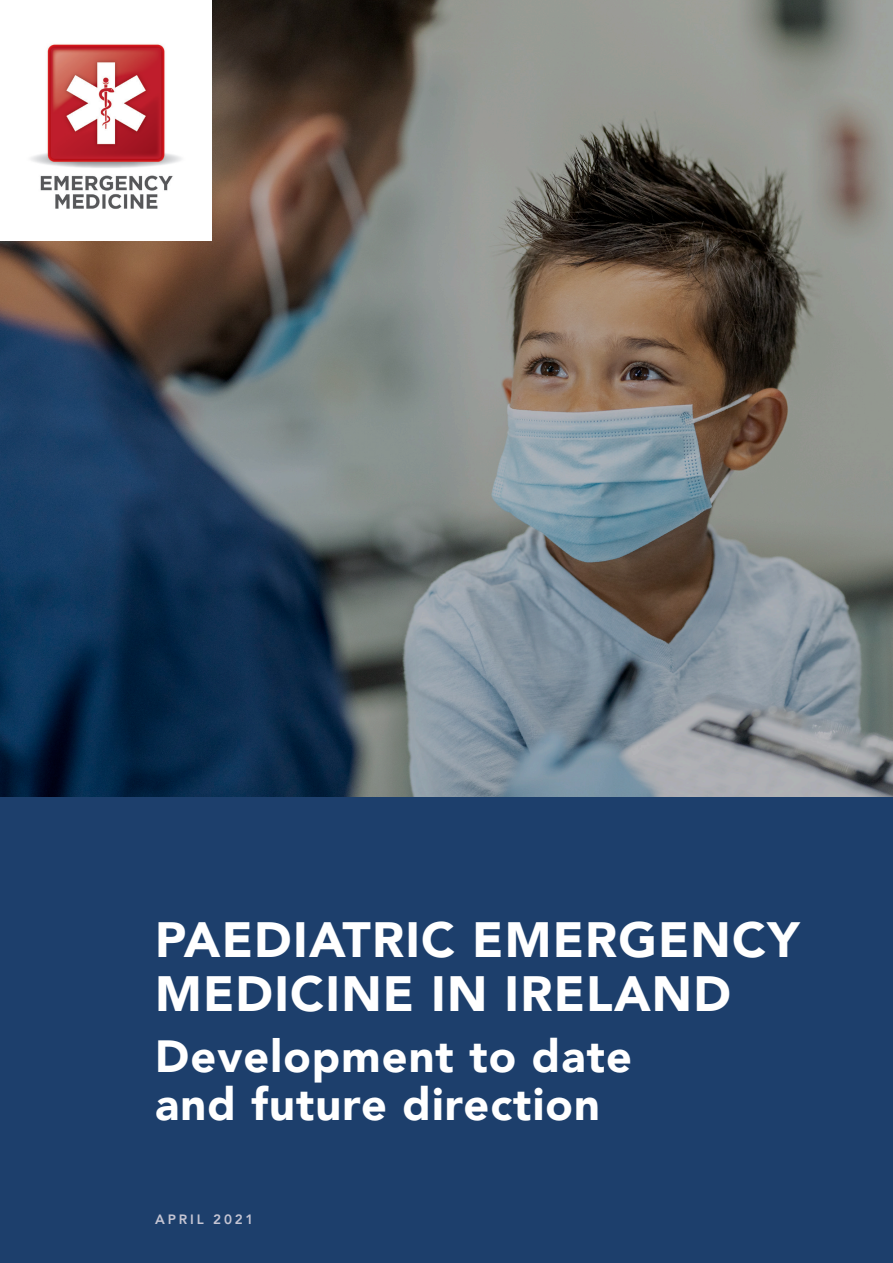
<style>
.page{position:relative;width:893px;height:1263px;background:#fff}
.page>*{position:absolute;margin:0;border:0;box-sizing:border-box;transform-origin:0 0}
.t1{font:900 49.5px "Avenir";letter-spacing:.025em;color:#fff}
.t2{font:900 45px "Avenir";letter-spacing:.025em;color:#fff}
.CC{font:800 13.5px "Avenir";letter-spacing:.205em;color:#c5c5d3}
</style>
<div class="page">
<div style="left:0;top:706px;width:893px;height:557px;background:#1d3f6c"></div>
<img style="left:0;top:0;width:893px;height:797px">
<div style="left:0;top:0;width:211px;height:240px;background:#fff"></div>
<img style="left:31px;top:44px;width:151px;height:165px">
<p class="t1" style="left:155px;top:898px;width:646px">PAEDIATRIC EMERGENCY</p>
<p class="t1" style="left:155px;top:952px;width:577px">MEDICINE IN IRELAND</p>
<p class="t2" style="left:155px;top:1018px;width:478px">Development to date</p>
<p class="t2" style="left:155px;top:1066px;width:446px">and future direction</p>
<p class="CC" style="left:155px;top:1209px;width:100px">APRIL 2021</p>
</div>
